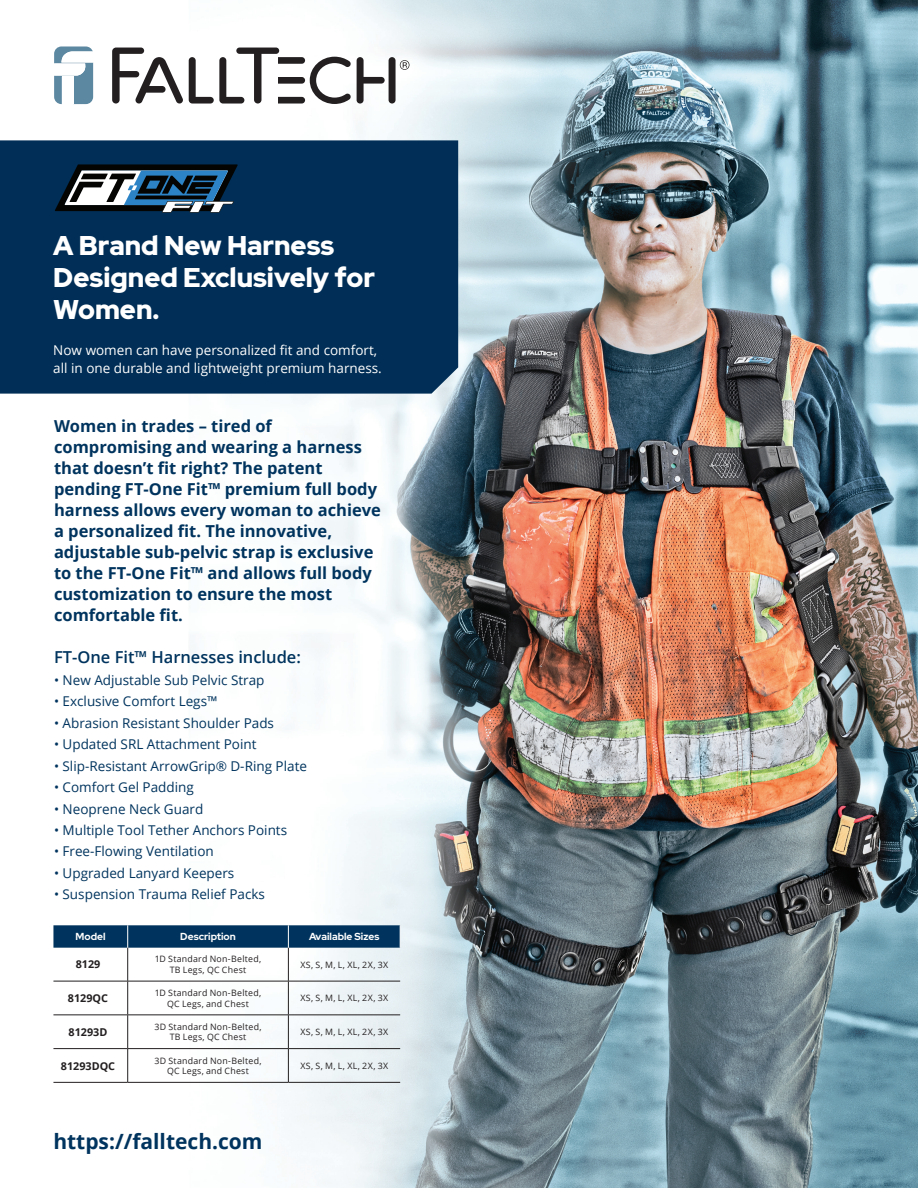
<style>
.page{position:relative;width:918px;height:1188px;background:#fff}
.page>*{position:absolute;margin:0;border:0;box-sizing:border-box;transform-origin:0 0}
.t1{font:900 27px/32.4px "Red Hat Display";color:#fff}
.t2{font:700 21px "Open Sans";color:#00345e}
.t3{font:700 16.5px/21px "Open Sans";color:#00345e}
.t4{font:600 16.5px "Open Sans";color:#00345e}
.t5{font:13.5px "Open Sans";color:#00345e}
.t6{font:13.5px/18px "Open Sans";color:#fff}
.t7{font:700 10.8px "Open Sans";color:#231f20}
.t8{font:700 10.2px "Red Hat Display";color:#fff}
.t9{font:8.85px/10.5px "Open Sans";letter-spacing:.03em;color:#231f20;text-align:center}
</style>
<div class="page">
<img style="left:188px;top:0;width:730px;height:1188px">
<div style="left:0;top:140px;width:458px;height:254px;background:#002e56"></div>
<svg style="left:54px;top:46px;width:39px;height:58px"></svg>
<div style="left:62px;top:77px;width:11px;height:27px;background:#fff"></div>
<svg style="left:112px;top:48px;width:297px;height:56px"></svg>
<hr style="left:127px;top:948px;width:1px;height:33px;background:#231f20">
<hr style="left:288px;top:948px;width:1px;height:33px;background:#231f20">
<hr style="left:53px;top:981px;width:75px;height:1px;background:#231f20">
<hr style="left:128px;top:981px;width:160px;height:1px;background:#231f20">
<hr style="left:127px;top:981px;width:1px;height:34px;background:#231f20">
<hr style="left:288px;top:981px;width:112px;height:1px;background:#231f20">
<hr style="left:288px;top:981px;width:1px;height:34px;background:#231f20">
<hr style="left:53px;top:1015px;width:75px;height:1px;background:#231f20">
<hr style="left:128px;top:1015px;width:160px;height:1px;background:#231f20">
<hr style="left:127px;top:1015px;width:1px;height:33px;background:#231f20">
<hr style="left:288px;top:1015px;width:112px;height:1px;background:#231f20">
<hr style="left:288px;top:1015px;width:1px;height:33px;background:#231f20">
<hr style="left:53px;top:1048px;width:75px;height:1px;background:#231f20">
<hr style="left:128px;top:1048px;width:160px;height:1px;background:#231f20">
<hr style="left:127px;top:1049px;width:1px;height:33px;background:#231f20">
<hr style="left:288px;top:1048px;width:112px;height:1px;background:#231f20">
<hr style="left:288px;top:1049px;width:1px;height:33px;background:#231f20">
<hr style="left:53px;top:1082px;width:75px;height:1px;background:#231f20">
<hr style="left:128px;top:1082px;width:160px;height:1px;background:#231f20">
<hr style="left:288px;top:1082px;width:112px;height:1px;background:#231f20">
<svg style="left:53px;top:925px;width:348px;height:23px;background:#093b63"></svg>
<svg style="left:55px;top:164px;width:183px;height:49px"></svg>
<h1 class="t1" style="left:53px;top:229px;width:323px">A Brand New Harness<br>Designed Exclusively for<br>Women.</h1>
<p class="t6" style="left:53px;top:341px;width:330px">Now women can have personalized fit and comfort, all in one durable and lightweight premium harness.</p>
<p class="t3" style="left:54px;top:415px;width:329px">Women in trades – tired of compromising and wearing a harness that doesn’t fit right? The patent pending FT-One Fit™ premium full body harness allows every woman to achieve a personalized fit. The innovative, adjustable sub-pelvic strap is exclusive to the FT-One Fit™ and allows full body customization to ensure the most comfortable fit.</p>
<p class="t4" style="left:54px;top:646px;width:249px">FT-One Fit™ Harnesses include:</p>
<p class="t5" style="left:54px;top:671px;width:212px">• New Adjustable Sub Pelvic Strap</p>
<p class="t5" style="left:54px;top:692px;width:165px">• Exclusive Comfort Legs™</p>
<p class="t5" style="left:54px;top:714px;width:222px">• Abrasion Resistant Shoulder Pads</p>
<p class="t5" style="left:54px;top:735px;width:204px">• Updated SRL Attachment Point</p>
<p class="t5" style="left:54px;top:756px;width:255px">• Slip-Resistant ArrowGrip® D-Ring Plate</p>
<p class="t5" style="left:54px;top:778px;width:141px">• Comfort Gel Padding</p>
<p class="t5" style="left:54px;top:799px;width:151px">• Neoprene Neck Guard</p>
<p class="t5" style="left:54px;top:821px;width:235px">• Multiple Tool Tether Anchors Points</p>
<p class="t5" style="left:54px;top:842px;width:161px">• Free-Flowing Ventilation</p>
<p class="t5" style="left:54px;top:864px;width:182px">• Upgraded Lanyard Keepers</p>
<p class="t5" style="left:54px;top:885px;width:213px">• Suspension Trauma Relief Packs</p>
<p class="t8" style="left:76px;top:930px;width:32px">Model</p>
<p class="t8" style="left:180px;top:930px;width:57px">Description</p>
<p class="t8" style="left:309px;top:930px;width:72px">Available Sizes</p>
<p class="t7" style="left:76px;top:957px;width:26px">8129</p>
<p class="t9" style="left:155px;top:954px;width:108px">1D Standard Non-Belted,<br>TB Legs, QC Chest</p>
<p class="t9" style="left:300px;top:959px;width:89px">XS, S, M, L, XL, 2X, 3X</p>
<p class="t7" style="left:68px;top:991px;width:42px">8129QC</p>
<p class="t9" style="left:155px;top:987px;width:108px">1D Standard Non-Belted,<br>QC Legs, and Chest</p>
<p class="t9" style="left:300px;top:993px;width:89px">XS, S, M, L, XL, 2X, 3X</p>
<p class="t7" style="left:69px;top:1024px;width:40px">81293D</p>
<p class="t9" style="left:155px;top:1021px;width:108px">3D Standard Non-Belted,<br>TB Legs, QC Chest</p>
<p class="t9" style="left:300px;top:1026px;width:89px">XS, S, M, L, XL, 2X, 3X</p>
<p class="t7" style="left:61px;top:1058px;width:56px">81293DQC</p>
<p class="t9" style="left:155px;top:1055px;width:108px">3D Standard Non-Belted,<br>QC Legs, and Chest</p>
<p class="t9" style="left:300px;top:1060px;width:89px">XS, S, M, L, XL, 2X, 3X</p>
<p class="t2" style="left:53px;top:1127px;width:211px">https://falltech.com</p>
</div>
